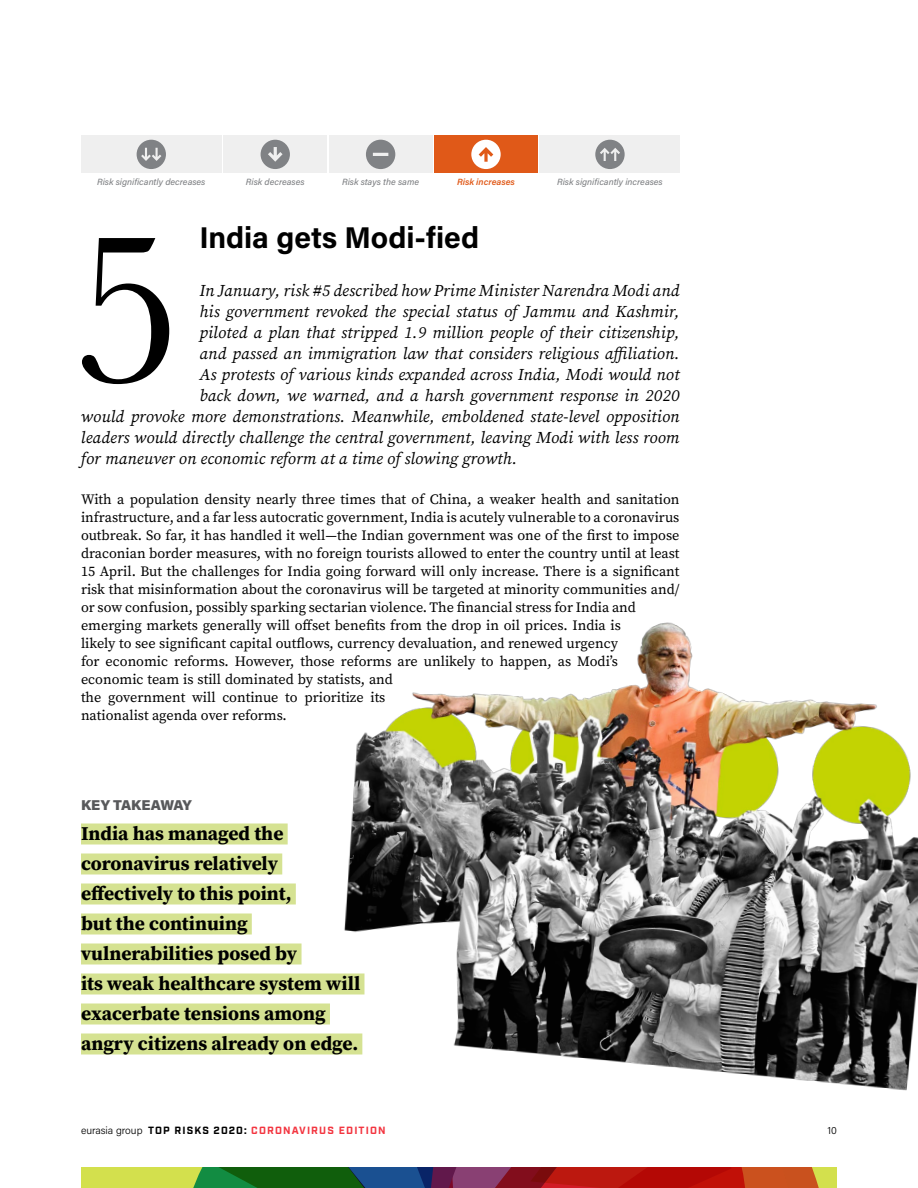
<style>
.page{position:relative;width:918px;height:1188px;background:#fff}
.page>*{position:absolute;margin:0;border:0;box-sizing:border-box;transform-origin:0 0}
.t1{font:222.6px "Baskerville";color:#000}
.t2{font:700 30px "Acumin Pro";color:#000}
.t3{font:700 19.5px/30px "Source Serif Pro";color:#000}
.t4{font:italic 16.5px "Source Serif Pro";letter-spacing:.01em;color:#000}
.t5{font:14.25px/18px "Source Serif Pro";color:#000}
.t6{font:900 14.25px "Acumin Pro";letter-spacing:-.005em;color:#58595b}
.t7{font:700 10.5px "Industry";letter-spacing:.11em;color:#f33540}
.t8{font:300 10.5px "Acumin Pro";color:#000}
.t9{font:italic 500 9px "Acumin Pro";color:#808285}
.t10{font:italic 600 9px "Acumin Pro";color:#e05918}
.s1{font-family:"Acumin Pro";font-weight:300;color:#000}
.s2{color:#000}
</style>
<div class="page">
<svg style="left:81px;top:1167px;width:756px;height:21px;background:#835731"></svg>
<div style="left:81px;top:136px;width:141px;height:37px;background:#efefef"></div>
<div style="left:329px;top:136px;width:103px;height:37px;background:#efefef"></div>
<div style="left:434px;top:136px;width:104px;height:37px;background:#e05918"></div>
<div style="left:224px;top:136px;width:103px;height:37px;background:#efefef"></div>
<div style="left:540px;top:136px;width:140px;height:37px;background:#efefef"></div>
<svg style="left:366px;top:140px;width:29px;height:29px"></svg>
<svg style="left:471px;top:140px;width:30px;height:29px"></svg>
<svg style="left:261px;top:140px;width:29px;height:29px"></svg>
<svg style="left:595px;top:140px;width:30px;height:29px"></svg>
<svg style="left:137px;top:140px;width:29px;height:29px"></svg>
<img style="left:318px;top:622px;width:600px;height:469px">
<div style="left:81px;top:824px;width:207px;height:20px;background:#d5e292"></div>
<div style="left:81px;top:854px;width:201px;height:20px;background:#d5e292"></div>
<div style="left:81px;top:884px;width:215px;height:20px;background:#d5e292"></div>
<div style="left:81px;top:914px;width:171px;height:20px;background:#d5e292"></div>
<div style="left:81px;top:944px;width:221px;height:20px;background:#d5e292"></div>
<div style="left:81px;top:974px;width:283px;height:20px;background:#d5e292"></div>
<div style="left:81px;top:1004px;width:249px;height:20px;background:#d5e292"></div>
<div style="left:81px;top:1034px;width:281px;height:20px;background:#d5e292"></div>
<p class="t9" style="left:97px;top:176px;width:110px">Risk significantly decreases</p>
<p class="t9" style="left:246px;top:176px;width:60px">Risk decreases</p>
<p class="t9" style="left:342px;top:176px;width:79px">Risk stays the same</p>
<p class="t10" style="left:457px;top:176px;width:59px">Risk increases</p>
<p class="t9" style="left:557px;top:176px;width:107px">Risk significantly increases</p>
<h2 class="t2" style="left:200px;top:216px;width:281px">India gets Modi-fied</h2>
<p class="t4" style="left:200px;top:280px;width:481px">In January, risk #5 described how Prime Minister Narendra Modi and</p>
<p class="t4" style="left:200px;top:301px;width:482px">his government revoked the special status of Jammu and Kashmir,</p>
<p class="t4" style="left:200px;top:322px;width:482px">piloted a plan that stripped 1.9 million people of their citizenship,</p>
<p class="t4" style="left:200px;top:343px;width:482px">and passed an immigration law that considers religious affiliation.</p>
<p class="t4" style="left:200px;top:364px;width:481px">As protests of various kinds expanded across India, Modi would not</p>
<p class="t4" style="left:200px;top:385px;width:481px">back down, we warned, and a harsh government response in 2020</p>
<p class="t4" style="left:81px;top:406px;width:600px">would provoke more demonstrations. Meanwhile, emboldened state-level opposition</p>
<p class="t4" style="left:81px;top:427px;width:600px">leaders would directly challenge the central government, leaving Modi with less room</p>
<p class="t4" style="left:81px;top:448px;width:438px">for maneuver on economic reform at a time of slowing growth.</p>
<p class="t5" style="left:81px;top:490px;width:600px">With a population density nearly three times that of China, a weaker health and sanitation infrastructure, and a far less autocratic government, India is acutely vulnerable to a coronavirus outbreak. So far, it has handled it well—the Indian government was one of the first to impose draconian border measures, with no foreign tourists allowed to enter the country until at least 15 April. But the challenges for India going forward will only increase. There is a significant risk that misinformation about the coronavirus will be targeted at minority communities and/ or sow confusion, possibly sparking sectarian violence. The financial stress for India and emerging markets generally will offset benefits from the drop in oil prices. India is<br>likely to see significant capital outflows, currency devaluation, and renewed urgency<br>for economic reforms. However, those reforms are unlikely to happen, as Modi’s economic team is still dominated by statists, and<br>the government will continue to prioritize its<br>nationalist agenda over reforms.</p>
<h1 class="t1" style="left:72px;top:167px;width:113px">5</h1>
<p class="t6" style="left:81px;top:795px;width:112px">KEY TAKEAWAY</p>
<h3 class="t3" style="left:81px;top:818px;width:281px">India has managed the coronavirus relatively effectively to this point,<br>but the continuing vulnerabilities posed by<br>its weak healthcare system will exacerbate tensions among angry citizens already on edge.</h3>
<p class="t7" style="left:81px;top:1124px;width:306px"><span class="s1">eurasia group</span> <span class="s2">TOP RISKS 2020:</span> CORONAVIRUS EDITION</p>
<p class="t8" style="left:827px;top:1123px;width:11px">10</p>
</div>
